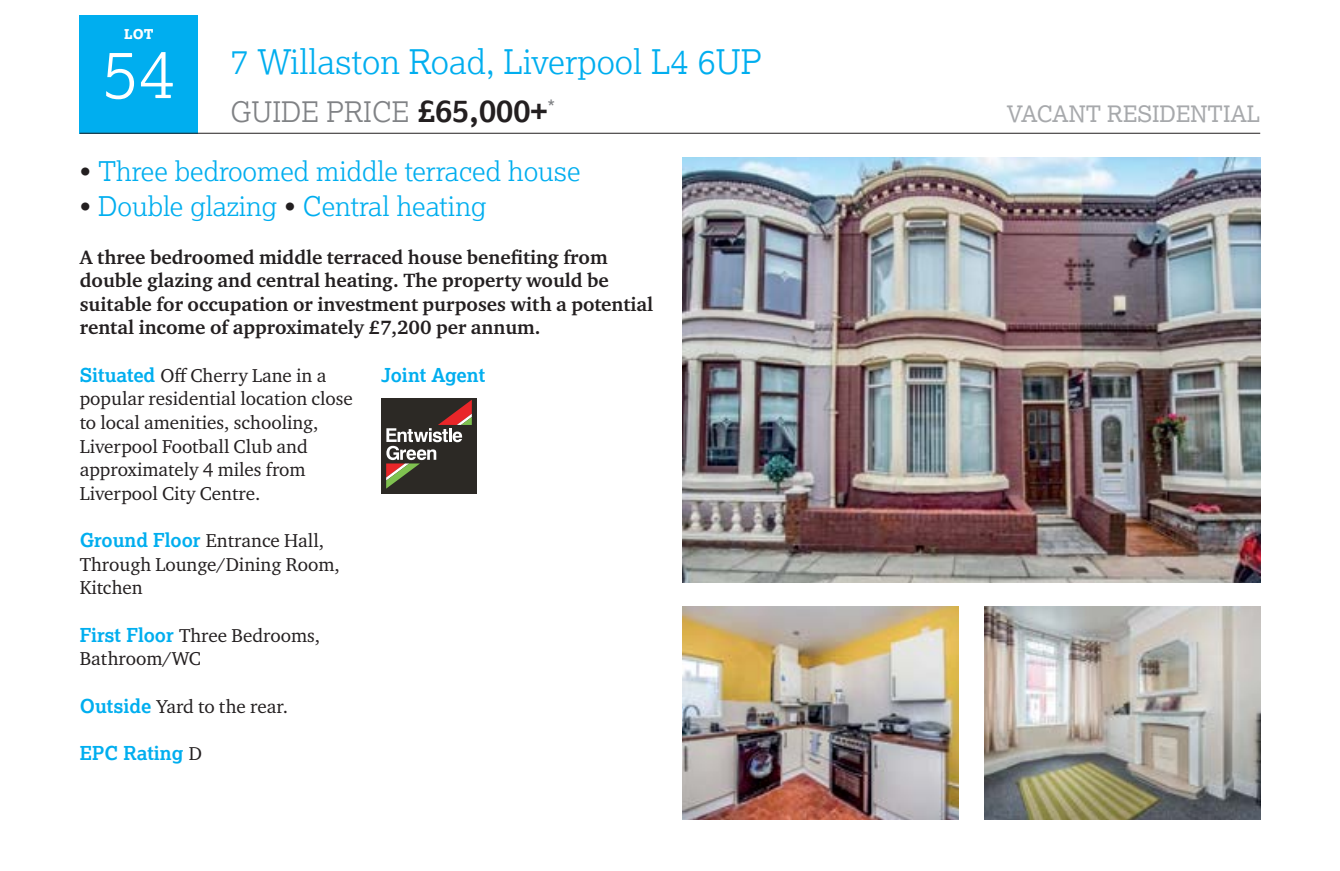
<style>
.page{position:relative;width:1340px;height:871px;background:#fff}
.page>*{position:absolute;margin:0;border:0;box-sizing:border-box;transform-origin:0 0}
.t1{font:300 67.5px "Lexia";color:#fff}
.t2{font:300 33.75px "Lexia";color:#00aeef}
.t3{font:300 28.12px "Lexia";color:#808285}
.t4{font:300 27px "Lexia";color:#00aeef}
.t5{font:22.5px "Lexia";color:#a7a9ac}
.t6{font:20.25px "Lexia";color:#808285}
.t7{font:700 19.8px/23.6px "Charter ITC Pro";color:#231f20}
.t8{font:19.12px/23.6px "Charter ITC Pro";color:#231f20}
.t9{font:700 19.12px "Lexia";color:#00aeef}
.t10{font:800 13.5px "Lexia";color:#fff}
.s1{font-weight:700;font-size:31.5px;color:#231f20}
.s2{color:#231f20}
.s3{font-family:"Lexia";font-weight:700;color:#00aeef}
.s4{font-family:"Charter ITC Pro";font-weight:400;color:#231f20}
</style>
<div class="page">
<div style="left:80px;top:15px;width:118px;height:118px;background:#00aeef"></div>
<hr style="left:80px;top:133px;width:1180px;height:1px;background:#231f20">
<div style="left:381px;top:398px;width:96px;height:96px;background:#2c2925"></div>
<svg style="left:386px;top:399px;width:86px;height:89px"></svg>
<img style="left:682px;top:606px;width:276px;height:213px">
<img style="left:984px;top:606px;width:276px;height:213px">
<img style="left:682px;top:157px;width:578px;height:425px">
<p class="t10" style="left:124px;top:25px;width:31px">LOT</p>
<h1 class="t1" style="left:102px;top:31px;width:75px">54</h1>
<h2 class="t2" style="left:230px;top:41px;width:533px">7 Willaston Road, Liverpool L4 6UP</h2>
<h3 class="t3" style="left:230px;top:94px;width:318px">GUIDE PRICE <span class="s1">£65,000+</span></h3>
<p class="t5" style="left:1006px;top:99px;width:255px">VACANT RESIDENTIAL</p>
<p class="t6" style="left:547px;top:95px;width:9px">*</p>
<h3 class="t4" style="left:80px;top:154px;width:502px"><span class="s2">•</span> Three bedroomed middle terraced house</h3>
<h3 class="t4" style="left:80px;top:189px;width:408px"><span class="s2">•</span> Double glazing <span class="s2">•</span> Central heating</h3>
<p class="t7" style="left:80px;top:245px;width:575px">A three bedroomed middle terraced house benefiting from double glazing and central heating. The property would be suitable for occupation or investment purposes with a potential rental income of approximately £7,200 per annum.</p>
<p class="t8" style="left:80px;top:363px;width:274px"><span class="s3">Situated</span> Off Cherry Lane in a popular residential location close to local amenities, schooling,<br>Liverpool Football Club and approximately 4 miles from<br>Liverpool City Centre.</p>
<p class="t8" style="left:80px;top:528px;width:262px"><span class="s3">Ground Floor</span> Entrance Hall,<br>Through Lounge/Dining Room,<br>Kitchen</p>
<p class="t8" style="left:80px;top:623px;width:242px"><span class="s3">First Floor</span> Three Bedrooms,<br>Bathroom/WC</p>
<p class="t8" style="left:80px;top:694px;width:210px"><span class="s3">Outside</span> Yard to the rear.</p>
<p class="t9" style="left:80px;top:741px;width:124px">EPC Rating <span class="s4">D</span></p>
<p class="t9" style="left:381px;top:363px;width:105px">Joint Agent</p>
</div>
